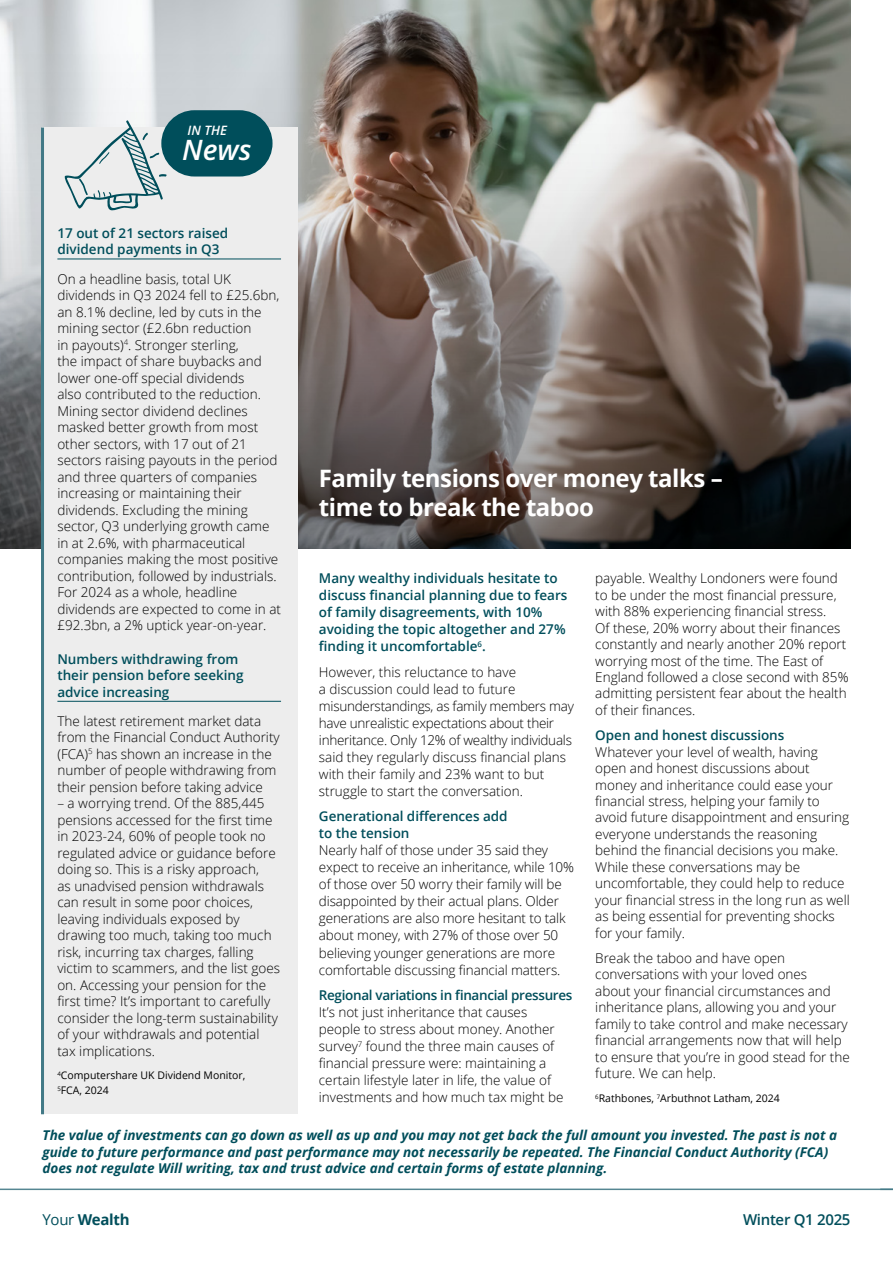
<style>
.page{position:relative;width:893px;height:1263px;background:#fff}
.page>*{position:absolute;margin:0;border:0;box-sizing:border-box;transform-origin:0 0}
.t1{font:italic 600 28.2px "Open Sans";color:#fff}
.t2{font:700 24px/28.8px "Open Sans";letter-spacing:-.02em;color:#fff}
.t3{font:600 15px "Open Sans";letter-spacing:-.02em;color:#004e5b}
.t4{font:700 15px "Open Sans";letter-spacing:-.02em;color:#004e5b}
.t5{font:300 13.5px/16.5px "Open Sans";letter-spacing:-.005em;color:#000}
.t6{font:600 13.5px/17px "Open Sans";color:#004e5b}
.t7{font:italic 700 13.5px/16.5px "Open Sans";color:#004e5b}
.t8{font:600 13.5px "Open Sans";letter-spacing:-.025em;color:#004e5b}
.t9{font:italic 600 13.05px "Open Sans";color:#fff}
.t10{font:10.5px/15px "Open Sans";color:#000}
.s1{font-weight:400}
</style>
<div class="page">
<hr style="left:0;top:1188px;width:893px;height:2px;background:#427986">
<img style="left:0;top:0;width:850px;height:549px">
<div style="left:43px;top:128px;width:255px;height:986px;background:#ededed"></div>
<hr style="left:57px;top:259px;width:224px;height:1px;background:#004e5b">
<hr style="left:57px;top:701px;width:224px;height:1px;background:#004e5b">
<div style="left:161px;top:110px;width:112px;height:66px;background:#004e5b;border-radius:33px"></div>
<svg style="left:65px;top:120px;width:102px;height:90px"></svg>
<hr style="left:41px;top:128px;width:3px;height:986px;background:#427986">
<p class="t9" style="left:188px;top:121px;width:41px">IN THE</p>
<h1 class="t1" style="left:182px;top:130px;width:71px">News</h1>
<p class="t6" style="left:57px;top:224px;width:172px;line-height:16.5px">17 out of 21 sectors raised dividend payments in Q3</p>
<p class="t5" style="left:57px;top:270px;width:225px">On a headline basis, total UK dividends in Q3 2024 fell to £25.6bn, an 8.1% decline, led by cuts in the mining sector (£2.6bn reduction<br>in payouts)<sup>4</sup>. Stronger sterling,<br>the impact of share buybacks and lower one-off special dividends<br>also contributed to the reduction.<br>Mining sector dividend declines masked better growth from most other sectors, with 17 out of 21 sectors raising payouts in the period and three quarters of companies increasing or maintaining their dividends. Excluding the mining sector, Q3 underlying growth came in at 2.6%, with pharmaceutical companies making the most positive contribution, followed by industrials.<br>For 2024 as a whole, headline dividends are expected to come in at £92.3bn, a 2% uptick year-on-year.</p>
<p class="t6" style="left:57px;top:650px;width:188px;line-height:16.5px">Numbers withdrawing from their pension before seeking advice increasing</p>
<p class="t5" style="left:57px;top:712px;width:224px">The latest retirement market data from the Financial Conduct Authority (FCA)<sup>5</sup> has shown an increase in the number of people withdrawing from their pension before taking advice</p>
<p class="t5" style="left:57px;top:795px;width:224px">– a worrying trend. Of the 885,445 pensions accessed for the first time in 2023-24, 60% of people took no regulated advice or guidance before doing so. This is a risky approach,<br>as unadvised pension withdrawals can result in some poor choices, leaving individuals exposed by drawing too much, taking too much risk, incurring tax charges, falling victim to scammers, and the list goes on. Accessing your pension for the first time? It’s important to carefully consider the long-term sustainability of your withdrawals and potential tax implications.</p>
<p class="t10" style="left:57px;top:1068px;width:190px"><sup>4</sup>Computershare UK Dividend Monitor,<br><sup>5</sup>FCA, 2024</p>
<h2 class="t2" style="left:319px;top:464px;width:405px">Family tensions over money talks – time to break the taboo</h2>
<p class="t6" style="left:319px;top:569px;width:250px">Many wealthy individuals hesitate to discuss financial planning due to fears of family disagreements, with 10% avoiding the topic altogether and 27% finding it uncomfortable<sup>6</sup>.</p>
<p class="t5" style="left:319px;top:663px;width:257px;line-height:17px">However, this reluctance to have<br>a discussion could lead to future misunderstandings, as family members may have unrealistic expectations about their inheritance. Only 12% of wealthy individuals said they regularly discuss financial plans with their family and 23% want to but struggle to start the conversation.</p>
<p class="t6" style="left:319px;top:808px;width:190px">Generational differences add to the tension</p>
<p class="t5" style="left:319px;top:842px;width:257px;line-height:17px">Nearly half of those under 35 said they expect to receive an inheritance, while 10% of those over 50 worry their family will be disappointed by their actual plans. Older generations are also more hesitant to talk about money, with 27% of those over 50 believing younger generations are more comfortable discussing financial matters.</p>
<p class="t8" style="left:319px;top:986px;width:255px">Regional variations in financial pressures</p>
<p class="t5" style="left:319px;top:1003px;width:246px;line-height:17px">It’s not just inheritance that causes people to stress about money. Another survey<sup>7</sup> found the three main causes of financial pressure were: maintaining a certain lifestyle later in life, the value of investments and how much tax might be</p>
<p class="t5" style="left:595px;top:569px;width:255px">payable. Wealthy Londoners were found to be under the most financial pressure, with 88% experiencing financial stress.<br>Of these, 20% worry about their finances constantly and nearly another 20% report worrying most of the time. The East of England followed a close second with 85% admitting persistent fear about the health of their finances.</p>
<p class="t6" style="left:595px;top:726px;width:191px">Open and honest discussions</p>
<p class="t5" style="left:595px;top:743px;width:256px">Whatever your level of wealth, having open and honest discussions about money and inheritance could ease your financial stress, helping your family to avoid future disappointment and ensuring everyone understands the reasoning behind the financial decisions you make.<br>While these conversations may be uncomfortable, they could help to reduce your financial stress in the long run as well as being essential for preventing shocks for your family.</p>
<p class="t5" style="left:595px;top:949px;width:256px">Break the taboo and have open conversations with your loved ones<br>about your financial circumstances and inheritance plans, allowing you and your family to take control and make necessary financial arrangements now that will help to ensure that you’re in good stead for the future. We can help.</p>
<p class="t10" style="left:595px;top:1090px;width:186px"><sup>6</sup>Rathbones, <sup>7</sup>Arbuthnot Latham, 2024</p>
<p class="t7" style="left:43px;top:1126px;width:796px">The value of investments can go down as well as up and you may not get back the full amount you invested. The past is not a guide to future performance and past performance may not necessarily be repeated. The Financial Conduct Authority (FCA) does not regulate Will writing, tax and trust advice and certain forms of estate planning.</p>
<p class="t4" style="left:43px;top:1209px;width:89px"><span class="s1">Your</span> Wealth</p>
<p class="t3" style="left:743px;top:1210px;width:109px">Winter Q1 2025</p>
</div>
